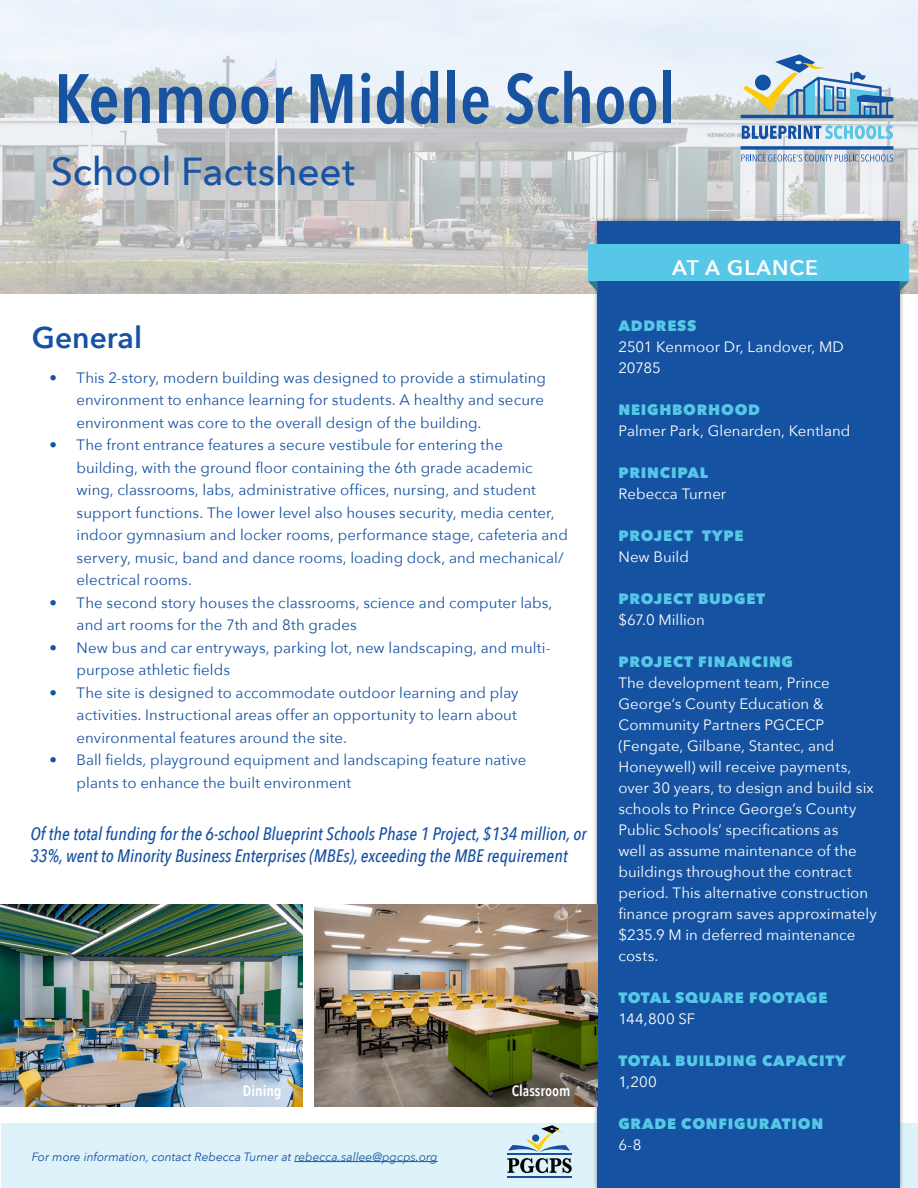
<style>
.page{position:relative;width:918px;height:1188px;background:#fff}
.page>*{position:absolute;margin:0;border:0;box-sizing:border-box;transform-origin:0 0}
.t1{font:600 69px "Avenir Next Condensed";color:#1853a2}
.B_D_Body_Copy{font:500 39px "Avenir Next";letter-spacing:-.005em;color:#1854a1}
.t2{font:600 30px "Avenir Next";color:#1752a2}
.B_D_Body_Copy-2{font:600 21px "Avenir Next";letter-spacing:.05em;color:#fff}
.t3{font:italic 500 18px/21.6px "Avenir Next Condensed";color:#1650a3}
.t4{font:15px/22.5px "Avenir Next";letter-spacing:.005em;color:#1752a2}
.B_D_Body_Copy-3{font:15px/21px "Avenir Next";letter-spacing:.005em;color:#fff}
.B_D_Body_Copy-4{font:800 15px "Avenir Next";letter-spacing:.05em;color:#57c7e7}
.t5{font:600 15px "Avenir Next Condensed";color:#fff}
.t6{font:italic 12px "Avenir Next";color:#1650a3}
.s1{color:#175d9e}
</style>
<div class="page">
<div style="left:2px;top:1123px;width:916px;height:65px;background:#def2f9"></div>
<svg style="left:0;top:0;width:918px;height:293px;background:#d4d7d9"></svg>
<div style="left:593px;top:217px;width:312px;height:971px;background:#231f20;opacity:.55"></div>
<div style="left:598px;top:222px;width:302px;height:966px;background:#1553a2"></div>
<div style="left:588px;top:245px;width:321px;height:36px;background:#57c7e7"></div>
<svg style="left:588px;top:281px;width:10px;height:11px"></svg>
<svg style="left:899px;top:281px;width:10px;height:11px"></svg>
<hr style="left:294px;top:1161px;width:144px;height:1px;background:#175d9e">
<hr style="left:507px;top:1177px;width:64px;height:1px;background:#1650a1">
<svg style="left:507px;top:1125px;width:65px;height:48px"></svg>
<svg style="left:741px;top:54px;width:152px;height:64px;background:#a6bfce"></svg>
<svg style="left:742px;top:125px;width:151px;height:14px;background:#87b4d5"></svg>
<svg style="left:741px;top:146px;width:152px;height:16px;background:#95acca"></svg>
<img style="left:0;top:904px;width:302px;height:203px">
<img style="left:315px;top:904px;width:283px;height:203px">
<p class="t1" style="left:54px;top:39px;width:624px">Kenmoor Middle School</p>
<p class="B_D_Body_Copy" style="left:51px;top:138px;width:306px">School Factsheet</p>
<p class="t2" style="left:32px;top:311px;width:112px">General</p>
<p class="t4" style="left:77px;top:366px;width:471px;text-indent:-27px">• This 2-story, modern building was designed to provide a stimulating environment to enhance learning for students. A healthy and secure environment was core to the overall design of the building.</p>
<p class="t4" style="left:77px;top:433px;width:493px;text-indent:-27px">• The front entrance features a secure vestibule for entering the building, with the ground floor containing the 6th grade academic wing, classrooms, labs, administrative offices, nursing, and student support functions. The lower level also houses security, media center, indoor gymnasium and locker rooms, performance stage, cafeteria and servery, music, band and dance rooms, loading dock, and mechanical/ electrical rooms.</p>
<p class="t4" style="left:77px;top:591px;width:477px;text-indent:-27px">• The second story houses the classrooms, science and computer labs, and art rooms for the 7th and 8th grades</p>
<p class="t4" style="left:77px;top:636px;width:476px;text-indent:-27px">• New bus and car entryways, parking lot, new landscaping, and multi&shy;purpose athletic fields</p>
<p class="t4" style="left:77px;top:681px;width:443px;text-align:justify;text-indent:-27px">• The site is designed to accommodate outdoor learning and play activities. Instructional areas offer an opportunity to learn about environmental features around the site.</p>
<p class="t4" style="left:77px;top:748px;width:451px;text-indent:-27px">• Ball fields, playground equipment and landscaping feature native plants to enhance the built environment</p>
<p class="t3" style="left:30px;top:823px;width:558px">Of the total funding for the 6-school Blueprint Schools Phase 1 Project, $134 million, or<br>33%, went to Minority Business Enterprises (MBEs), exceeding the MBE requirement</p>
<p class="t5" style="left:243px;top:1078px;width:40px">Dining</p>
<p class="t5" style="left:512px;top:1078px;width:60px">Classroom</p>
<p class="t6" style="left:32px;top:1146px;width:407px">For more information, contact Rebecca Turner at <span class="s1">rebecca.sallee@pgcps.org</span></p>
<p class="B_D_Body_Copy-2" style="left:672px;top:249px;width:147px">AT A GLANCE</p>
<p class="B_D_Body_Copy-4" style="left:618px;top:316px;width:80px">ADDRESS</p>
<p class="B_D_Body_Copy-3" style="left:618px;top:335px;width:227px">2501 Kenmoor Dr, Landover, MD<br>20785</p>
<p class="B_D_Body_Copy-4" style="left:618px;top:400px;width:143px">NEIGHBORHOOD</p>
<p class="B_D_Body_Copy-3" style="left:618px;top:419px;width:234px">Palmer Park, Glenarden, Kentland</p>
<p class="B_D_Body_Copy-4" style="left:618px;top:463px;width:91px">PRINCIPAL</p>
<p class="B_D_Body_Copy-3" style="left:618px;top:482px;width:109px">Rebecca Turner</p>
<p class="B_D_Body_Copy-4" style="left:618px;top:526px;width:127px">PROJECT TYPE</p>
<p class="B_D_Body_Copy-3" style="left:618px;top:545px;width:72px">New Build</p>
<p class="B_D_Body_Copy-4" style="left:618px;top:589px;width:148px">PROJECT BUDGET</p>
<p class="B_D_Body_Copy-3" style="left:618px;top:608px;width:88px">$67.0 Million</p>
<p class="B_D_Body_Copy-4" style="left:618px;top:652px;width:176px">PROJECT FINANCING</p>
<p class="B_D_Body_Copy-3" style="left:618px;top:671px;width:260px">The development team, Prince<br>George’s County Education &amp;<br>Community Partners PGCECP (Fengate, Gilbane, Stantec, and<br>Honeywell) will receive payments, over 30 years, to design and build six schools to Prince George’s County<br>Public Schools’ specifications as<br>well as assume maintenance of the buildings throughout the contract period. This alternative construction finance program saves approximately $235.9 M in deferred maintenance costs.</p>
<p class="B_D_Body_Copy-4" style="left:618px;top:988px;width:211px">TOTAL SQUARE FOOTAGE</p>
<p class="B_D_Body_Copy-3" style="left:618px;top:1007px;width:78px">144,800 SF</p>
<p class="B_D_Body_Copy-4" style="left:618px;top:1051px;width:229px">TOTAL BUILDING CAPACITY</p>
<p class="B_D_Body_Copy-3" style="left:618px;top:1070px;width:40px">1,200</p>
<p class="B_D_Body_Copy-4" style="left:618px;top:1114px;width:206px">GRADE CONFIGURATION</p>
<p class="B_D_Body_Copy-3" style="left:618px;top:1133px;width:25px">6-8</p>
</div>
